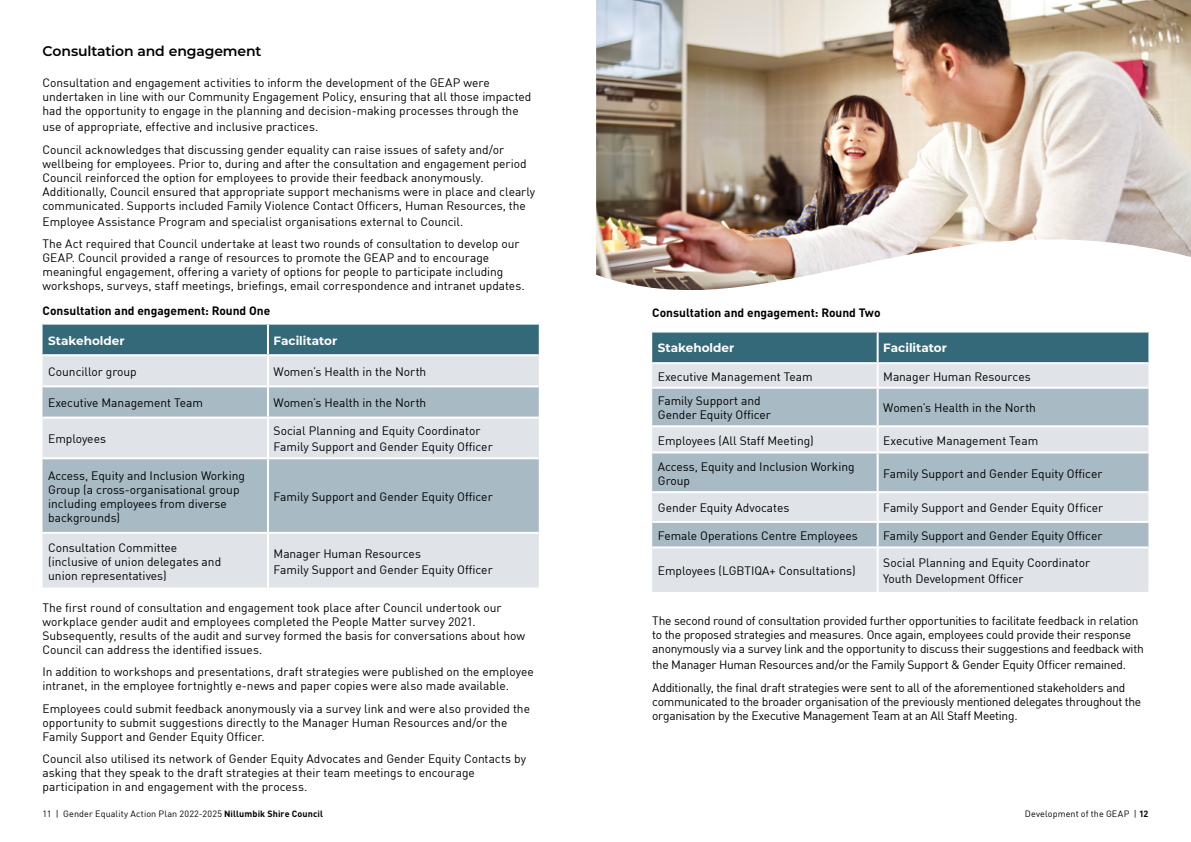
<style>
.page{position:relative;width:1191px;height:842px;background:#fff}
.page>*{position:absolute;margin:0;border:0;box-sizing:border-box;transform-origin:0 0}
.t1{font:600 14px "Montserrat";letter-spacing:-.01em;color:#000}
.t2{font:12px/14px "DIN";letter-spacing:-.005em;color:#000}
.t3{font:12px/14px "DIN";letter-spacing:-.025em;color:#000}
.t4{font:700 12px "DIN";color:#000}
.t5{font:700 12px "Montserrat";color:#fff}
.t6{font:9px "DIN";letter-spacing:.01em;color:#000}
.s1{font-weight:700}
</style>
<div class="page">
<div style="left:43px;top:325px;width:496px;height:29px;background:#346979"></div>
<div style="left:43px;top:356px;width:496px;height:231px;background:#e0e4e8"></div>
<svg style="left:43px;top:387px;width:496px;height:145px;background:#b7c5ce"></svg>
<hr style="left:267px;top:325px;width:2px;height:29px;background:#fff">
<hr style="left:267px;top:356px;width:2px;height:29px;background:#fff">
<hr style="left:267px;top:387px;width:2px;height:30px;background:#fff">
<hr style="left:267px;top:419px;width:2px;height:38px;background:#fff">
<hr style="left:267px;top:459px;width:2px;height:73px;background:#fff">
<hr style="left:267px;top:534px;width:2px;height:53px;background:#fff">
<hr style="left:43px;top:385px;width:225px;height:2px;background:#fff">
<hr style="left:268px;top:385px;width:271px;height:2px;background:#fff">
<hr style="left:43px;top:417px;width:225px;height:2px;background:#fff">
<hr style="left:268px;top:417px;width:271px;height:2px;background:#fff">
<hr style="left:43px;top:457px;width:225px;height:2px;background:#fff">
<hr style="left:268px;top:457px;width:271px;height:2px;background:#fff">
<hr style="left:43px;top:532px;width:225px;height:2px;background:#fff">
<hr style="left:268px;top:532px;width:271px;height:2px;background:#fff">
<div style="left:652px;top:333px;width:496px;height:29px;background:#346979"></div>
<div style="left:652px;top:364px;width:496px;height:228px;background:#e0e4e8"></div>
<svg style="left:652px;top:389px;width:496px;height:157px;background:#bcc9d0"></svg>
<hr style="left:876px;top:333px;width:2px;height:29px;background:#fff">
<hr style="left:876px;top:364px;width:2px;height:23px;background:#fff">
<hr style="left:876px;top:389px;width:2px;height:36px;background:#fff">
<hr style="left:876px;top:427px;width:2px;height:24px;background:#fff">
<hr style="left:876px;top:453px;width:2px;height:38px;background:#fff">
<hr style="left:876px;top:493px;width:2px;height:28px;background:#fff">
<hr style="left:876px;top:523px;width:2px;height:23px;background:#fff">
<hr style="left:876px;top:548px;width:2px;height:44px;background:#fff">
<hr style="left:652px;top:387px;width:225px;height:2px;background:#fff">
<hr style="left:877px;top:387px;width:271px;height:2px;background:#fff">
<hr style="left:652px;top:425px;width:225px;height:2px;background:#fff">
<hr style="left:877px;top:425px;width:271px;height:2px;background:#fff">
<hr style="left:652px;top:451px;width:225px;height:2px;background:#fff">
<hr style="left:877px;top:451px;width:271px;height:2px;background:#fff">
<hr style="left:652px;top:491px;width:225px;height:2px;background:#fff">
<hr style="left:877px;top:491px;width:271px;height:2px;background:#fff">
<hr style="left:652px;top:521px;width:225px;height:2px;background:#fff">
<hr style="left:877px;top:521px;width:271px;height:2px;background:#fff">
<hr style="left:652px;top:546px;width:225px;height:2px;background:#fff">
<hr style="left:877px;top:546px;width:271px;height:2px;background:#fff">
<img style="left:596px;top:0;width:595px;height:290px">
<p class="t1" style="left:43px;top:41px;width:220px">Consultation and engagement</p>
<p class="t2" style="left:43px;top:76px;width:490px">Consultation and engagement activities to inform the development of the GEAP were undertaken in line with our Community Engagement Policy, ensuring that all those impacted had the opportunity to engage in the planning and decision-making processes through the</p>
<p class="t2" style="left:43px;top:115px;width:463px;line-height:22.5px">use of appropriate, effective and inclusive practices.<br>Council acknowledges that discussing gender equality can raise issues of safety and/or</p>
<p class="t2" style="left:43px;top:156px;width:494px">wellbeing for employees. Prior to, during and after the consultation and engagement period Council reinforced the option for employees to provide their feedback anonymously.<br>Additionally, Council ensured that appropriate support mechanisms were in place and clearly communicated. Supports included Family Violence Contact Officers, Human Resources, the</p>
<p class="t2" style="left:43px;top:210px;width:478px;line-height:22.5px">Employee Assistance Program and specialist organisations external to Council.<br>The Act required that Council undertake at least two rounds of consultation to develop our</p>
<p class="t2" style="left:43px;top:251px;width:484px">GEAP. Council provided a range of resources to promote the GEAP and to encourage meaningful engagement, offering a variety of options for people to participate including workshops, surveys, staff meetings, briefings, email correspondence and intranet updates.</p>
<p class="t4" style="left:43px;top:302px;width:229px">Consultation and engagement: Round One</p>
<p class="t5" style="left:48px;top:332px;width:78px">Stakeholder</p>
<p class="t5" style="left:274px;top:332px;width:65px">Facilitator</p>
<p class="t2" style="left:48px;top:364px;width:90px">Councillor group</p>
<p class="t2" style="left:274px;top:364px;width:154px">Women’s Health in the North</p>
<p class="t2" style="left:48px;top:396px;width:156px">Executive Management Team</p>
<p class="t2" style="left:274px;top:396px;width:154px">Women’s Health in the North</p>
<p class="t2" style="left:48px;top:432px;width:59px">Employees</p>
<p class="t2" style="left:274px;top:422px;width:221px;line-height:16.1px">Social Planning and Equity Coordinator<br>Family Support and Gender Equity Officer</p>
<p class="t2" style="left:48px;top:468px;width:198px">Access, Equity and Inclusion Working<br>Group (a cross-organisational group including employees from diverse backgrounds)</p>
<p class="t2" style="left:274px;top:489px;width:221px">Family Support and Gender Equity Officer</p>
<p class="t2" style="left:48px;top:540px;width:174px">Consultation Committee (inclusive of union delegates and union representatives)</p>
<p class="t2" style="left:274px;top:545px;width:221px;line-height:16.1px">Manager Human Resources<br>Family Support and Gender Equity Officer</p>
<p class="t2" style="left:43px;top:600px;width:484px">The first round of consultation and engagement took place after Council undertook our workplace gender audit and employees completed the People Matter survey 2021.<br>Subsequently, results of the audit and survey formed the basis for conversations about how Council can address the identified issues.</p>
<p class="t2" style="left:43px;top:664px;width:493px">In addition to workshops and presentations, draft strategies were published on the employee intranet, in the employee fortnightly e-news and paper copies were also made available.</p>
<p class="t2" style="left:43px;top:701px;width:489px">Employees could submit feedback anonymously via a survey link and were also provided the opportunity to submit suggestions directly to the Manager Human Resources and/or the<br>Family Support and Gender Equity Officer.</p>
<p class="t2" style="left:43px;top:751px;width:485px">Council also utilised its network of Gender Equity Advocates and Gender Equity Contacts by asking that they speak to the draft strategies at their team meetings to encourage participation in and engagement with the process.</p>
<p class="t4" style="left:652px;top:305px;width:230px">Consultation and engagement: Round Two</p>
<p class="t5" style="left:658px;top:340px;width:78px">Stakeholder</p>
<p class="t5" style="left:883px;top:340px;width:65px">Facilitator</p>
<p class="t2" style="left:658px;top:369px;width:156px">Executive Management Team</p>
<p class="t2" style="left:883px;top:369px;width:149px">Manager Human Resources</p>
<p class="t2" style="left:658px;top:394px;width:115px">Family Support and<br>Gender Equity Officer</p>
<p class="t2" style="left:883px;top:401px;width:154px">Women’s Health in the North</p>
<p class="t2" style="left:658px;top:433px;width:157px">Employees (All Staff Meeting)</p>
<p class="t2" style="left:883px;top:433px;width:156px">Executive Management Team</p>
<p class="t2" style="left:658px;top:459px;width:198px">Access, Equity and Inclusion Working<br>Group</p>
<p class="t2" style="left:883px;top:466px;width:221px">Family Support and Gender Equity Officer</p>
<p class="t2" style="left:658px;top:501px;width:133px">Gender Equity Advocates</p>
<p class="t2" style="left:883px;top:501px;width:221px">Family Support and Gender Equity Officer</p>
<p class="t2" style="left:658px;top:528px;width:201px">Female Operations Centre Employees</p>
<p class="t2" style="left:883px;top:528px;width:221px">Family Support and Gender Equity Officer</p>
<p class="t2" style="left:658px;top:564px;width:199px">Employees (LGBTIQA+ Consultations)</p>
<p class="t2" style="left:883px;top:555px;width:208px;line-height:16.1px">Social Planning and Equity Coordinator<br>Youth Development Officer</p>
<p class="t3" style="left:652px;top:614px;width:493px">The second round of consultation provided further opportunities to facilitate feedback in relation to the proposed strategies and measures. Once again, employees could provide their response anonymously via a survey link and the opportunity to discuss their suggestions and feedback with</p>
<p class="t3" style="left:652px;top:653px;width:475px;line-height:22.5px">the Manager Human Resources and/or the Family Support &amp; Gender Equity Officer remained.<br>Additionally, the final draft strategies were sent to all of the aforementioned stakeholders and</p>
<p class="t3" style="left:652px;top:694px;width:490px">communicated to the broader organisation of the previously mentioned delegates throughout the organisation by the Executive Management Team at an All Staff Meeting.</p>
<p class="t6" style="left:43px;top:808px;width:282px">11 | Gender Equality Action Plan 2022-2025 <span class="s1">Nillumbik Shire Council</span></p>
<p class="t6" style="left:1025px;top:808px;width:125px">Development of the GEAP | <span class="s1">12</span></p>
</div>
